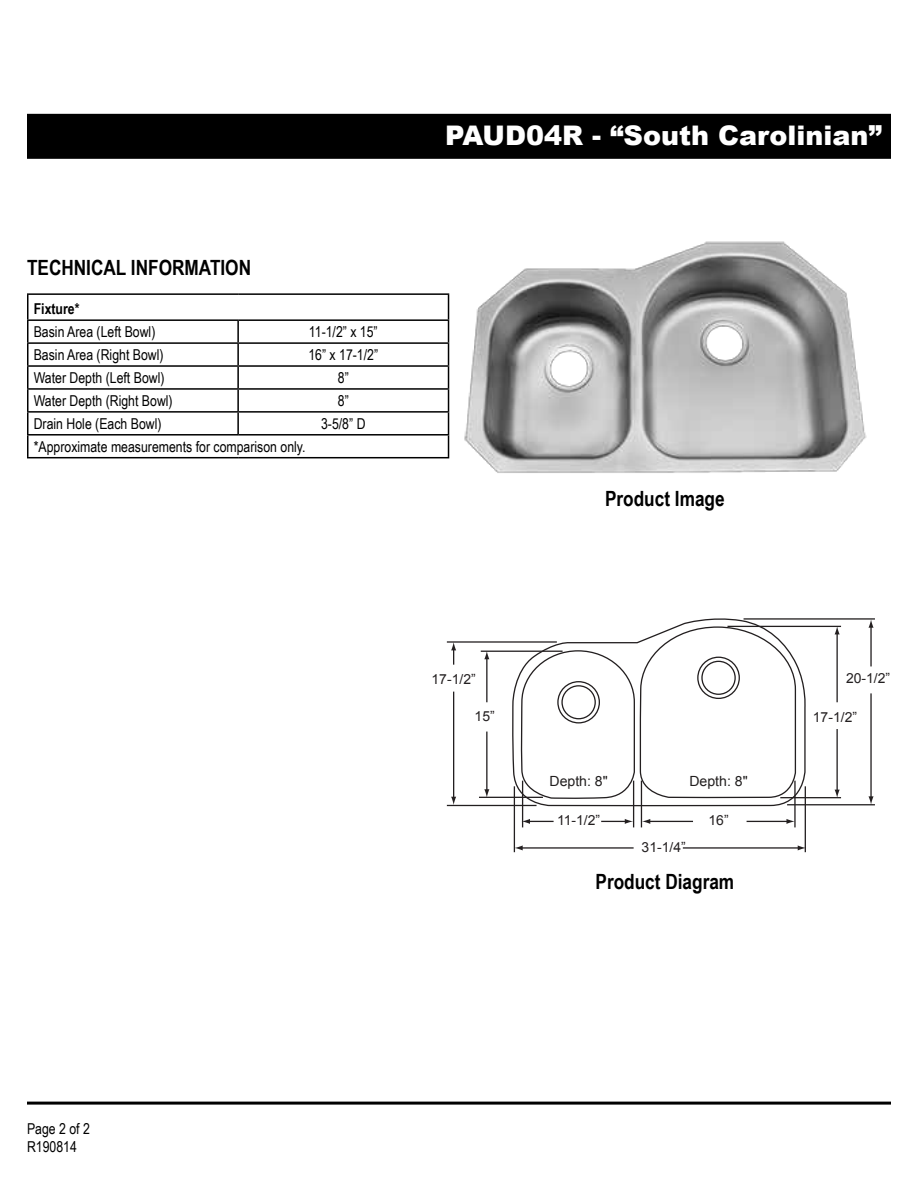
<style>
.page{position:relative;width:918px;height:1188px;background:#fff}
.page>*{position:absolute;margin:0;border:0;box-sizing:border-box;transform-origin:0 0}
.t1{font:900 27px "Arial";color:#fff}
.t2{font:700 21px "Arial Narrow";color:#000}
.t3{font:15px/18px "Arial Narrow";color:#000}
.t4{font:700 15px "Arial Narrow";color:#000}
.t5{font:13.95px "Arial";color:#221f1f}
.t6{font:13.8px "Arial";color:#231f20}
</style>
<div class="page">
<div style="left:27px;top:114px;width:864px;height:45px;background:#000"></div>
<hr style="left:27px;top:1102px;width:864px;height:3px;background:#000">
<img style="left:464px;top:241px;width:403px;height:232px">
<hr style="left:27px;top:293px;width:211px;height:2px;background:#000">
<hr style="left:238px;top:293px;width:211px;height:2px;background:#000">
<hr style="left:27px;top:319px;width:211px;height:2px;background:#000">
<hr style="left:238px;top:319px;width:211px;height:2px;background:#000">
<hr style="left:237px;top:321px;width:2px;height:21px;background:#000">
<hr style="left:27px;top:342px;width:211px;height:2px;background:#000">
<hr style="left:238px;top:342px;width:211px;height:2px;background:#000">
<hr style="left:237px;top:344px;width:2px;height:21px;background:#000">
<hr style="left:27px;top:365px;width:211px;height:2px;background:#000">
<hr style="left:238px;top:365px;width:211px;height:2px;background:#000">
<hr style="left:237px;top:367px;width:2px;height:21px;background:#000">
<hr style="left:27px;top:388px;width:211px;height:2px;background:#000">
<hr style="left:238px;top:388px;width:211px;height:2px;background:#000">
<hr style="left:237px;top:390px;width:2px;height:21px;background:#000">
<hr style="left:27px;top:411px;width:211px;height:2px;background:#000">
<hr style="left:238px;top:411px;width:211px;height:2px;background:#000">
<hr style="left:237px;top:413px;width:2px;height:21px;background:#000">
<hr style="left:27px;top:434px;width:211px;height:2px;background:#000">
<svg style="left:27px;top:295px;width:1px;height:162px"></svg>
<hr style="left:238px;top:434px;width:211px;height:2px;background:#000">
<svg style="left:448px;top:295px;width:1px;height:162px"></svg>
<hr style="left:27px;top:457px;width:211px;height:1px;background:#000">
<hr style="left:238px;top:457px;width:211px;height:1px;background:#000">
<svg style="left:511px;top:618px;width:297px;height:189px"></svg>
<svg style="left:521px;top:626px;width:276px;height:174px"></svg>
<div style="left:557px;top:681px;width:43px;height:43px;border:1px solid #231f20;border-radius:50%"></div>
<div style="left:561px;top:685px;width:35px;height:34px;border:1px solid #231f20;border-radius:50%"></div>
<div style="left:697px;top:657px;width:43px;height:42px;border:1px solid #231f20;border-radius:50%"></div>
<div style="left:701px;top:661px;width:35px;height:34px;border:1px solid #231f20;border-radius:50%"></div>
<hr style="left:727px;top:626px;width:114px;height:1px;background:#231f20">
<hr style="left:780px;top:797px;width:61px;height:1px;background:#231f20">
<hr style="left:836px;top:729px;width:2px;height:62px;background:#231f20">
<svg style="left:835px;top:790px;width:5px;height:7px"></svg>
<hr style="left:836px;top:633px;width:2px;height:69px;background:#231f20">
<svg style="left:835px;top:627px;width:5px;height:7px"></svg>
<hr style="left:481px;top:651px;width:82px;height:1px;background:#231f20">
<hr style="left:479px;top:797px;width:64px;height:1px;background:#231f20">
<hr style="left:486px;top:732px;width:2px;height:59px;background:#231f20">
<svg style="left:484px;top:789px;width:5px;height:8px"></svg>
<hr style="left:486px;top:658px;width:2px;height:44px;background:#231f20">
<svg style="left:484px;top:651px;width:5px;height:8px"></svg>
<hr style="left:453px;top:692px;width:1px;height:106px;background:#231f20">
<svg style="left:451px;top:797px;width:5px;height:8px"></svg>
<svg style="left:451px;top:643px;width:5px;height:22px"></svg>
<hr style="left:744px;top:618px;width:131px;height:2px;background:#231f20">
<hr style="left:787px;top:804px;width:88px;height:1px;background:#231f20">
<hr style="left:870px;top:693px;width:2px;height:105px;background:#231f20">
<svg style="left:869px;top:796px;width:5px;height:9px"></svg>
<hr style="left:870px;top:626px;width:2px;height:40px;background:#231f20">
<svg style="left:869px;top:619px;width:5px;height:9px"></svg>
<hr style="left:447px;top:641px;width:110px;height:2px;background:#231f20">
<hr style="left:447px;top:805px;width:90px;height:1px;background:#231f20">
<hr style="left:522px;top:781px;width:1px;height:46px;background:#231f20">
<hr style="left:514px;top:786px;width:1px;height:66px;background:#231f20">
<hr style="left:805px;top:786px;width:1px;height:66px;background:#231f20">
<hr style="left:633px;top:781px;width:1px;height:46px;background:#231f20">
<hr style="left:641px;top:781px;width:1px;height:46px;background:#231f20">
<hr style="left:794px;top:781px;width:2px;height:46px;background:#231f20">
<svg style="left:523px;top:819px;width:31px;height:5px"></svg>
<svg style="left:601px;top:819px;width:32px;height:5px"></svg>
<hr style="left:649px;top:821px;width:44px;height:1px;background:#231f20">
<svg style="left:642px;top:819px;width:8px;height:5px"></svg>
<hr style="left:747px;top:821px;width:41px;height:1px;background:#231f20">
<svg style="left:786px;top:819px;width:9px;height:5px"></svg>
<hr style="left:521px;top:847px;width:113px;height:2px;background:#231f20">
<svg style="left:515px;top:845px;width:8px;height:5px"></svg>
<hr style="left:683px;top:847px;width:116px;height:2px;background:#231f20">
<svg style="left:798px;top:845px;width:7px;height:5px"></svg>
<h2 class="t2" style="left:27px;top:252px;width:226px">TECHNICAL INFORMATION</h2>
<p class="t4" style="left:34px;top:298px;width:47px">Fixture*</p>
<p class="t3" style="left:34px;top:322px;width:123px">Basin Area (Left Bowl)</p>
<p class="t3" style="left:309px;top:322px;width:70px">11-1/2” x 15”</p>
<p class="t3" style="left:34px;top:345px;width:131px">Basin Area (Right Bowl)</p>
<p class="t3" style="left:308px;top:345px;width:71px">16” x 17-1/2”</p>
<p class="t3" style="left:34px;top:368px;width:132px">Water Depth (Left Bowl)</p>
<p class="t3" style="left:338px;top:368px;width:12px">8”</p>
<p class="t3" style="left:34px;top:391px;width:140px">Water Depth (Right Bowl)</p>
<p class="t3" style="left:338px;top:391px;width:12px">8”</p>
<p class="t3" style="left:34px;top:414px;width:129px">Drain Hole (Each Bowl)</p>
<p class="t3" style="left:321px;top:414px;width:46px">3-5/8” D</p>
<p class="t3" style="left:34px;top:437px;width:273px">*Approximate measurements for comparison only.</p>
<h1 class="t1" style="left:445px;top:116px;width:438px">PAUD04R - “South Carolinian”</h1>
<h2 class="t2" style="left:605px;top:482px;width:121px">Product Image</h2>
<p class="t6" style="left:432px;top:671px;width:46px">17-1/2”</p>
<p class="t6" style="left:475px;top:707px;width:22px">15”</p>
<p class="t5" style="left:549px;top:772px;width:60px">Depth: 8"</p>
<p class="t5" style="left:689px;top:772px;width:60px">Depth: 8"</p>
<p class="t6" style="left:557px;top:812px;width:45px">11-1/2”</p>
<p class="t6" style="left:708px;top:812px;width:22px">16”</p>
<p class="t6" style="left:642px;top:839px;width:46px">31-1/4”</p>
<h2 class="t2" style="left:596px;top:866px;width:140px">Product Diagram</h2>
<p class="t6" style="left:846px;top:669px;width:46px">20-1/2”</p>
<p class="t6" style="left:813px;top:708px;width:46px">17-1/2”</p>
<p class="t3" style="left:27px;top:1119px;width:64px">Page 2 of 2<br>R190814</p>
</div>
